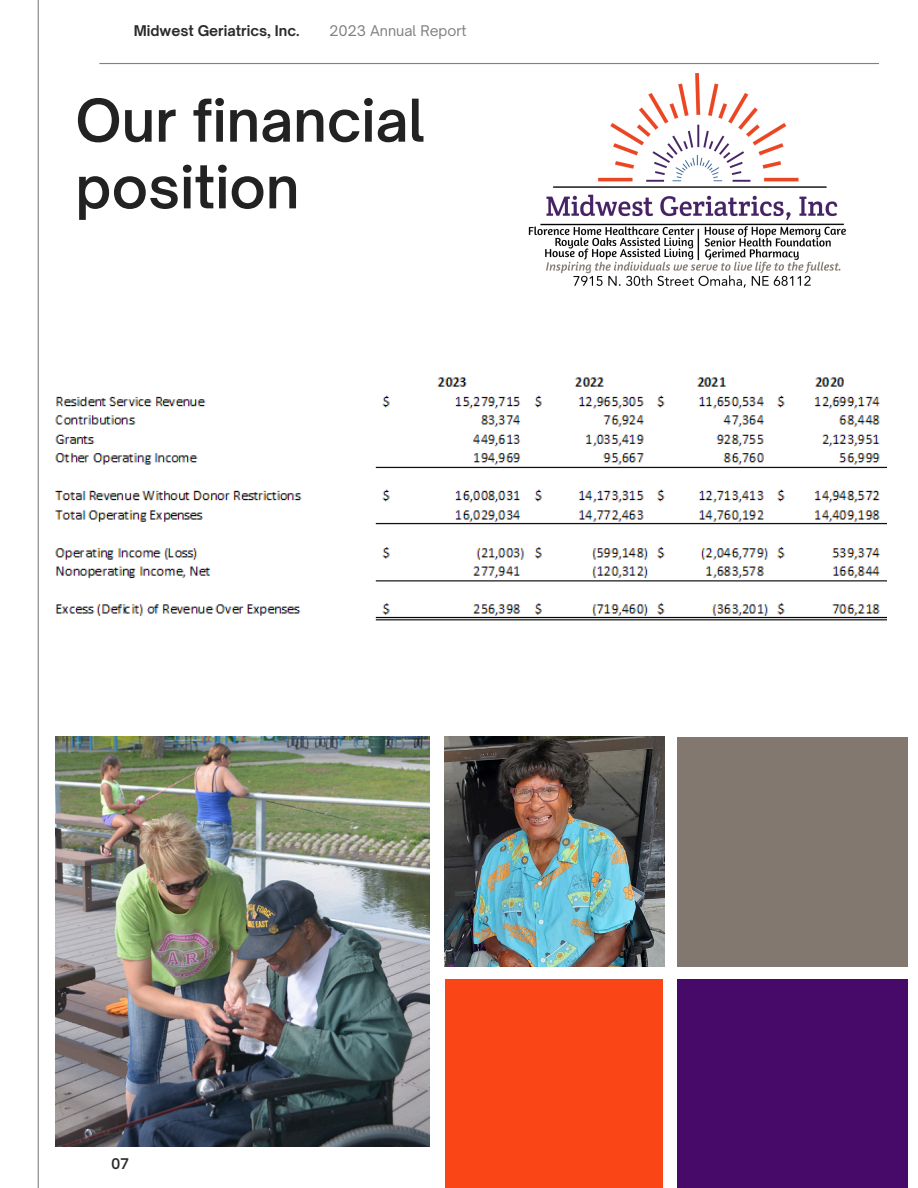
<style>
.page{position:relative;width:918px;height:1188px;background:#fff}
.page>*{position:absolute;margin:0;border:0;box-sizing:border-box;transform-origin:0 0}
.t1{font:600 56.4px/66.8px "Open Sauce One";color:#222}
.t2{font:700 14.1px "Open Sauce One";color:#2b2b2b}
.t3{font:14.1px "Open Sauce One";color:#808080}
.t4{font:600 14.1px "Open Sauce One";color:#2b2b2b}
</style>
<div class="page">
<div style="left:677px;top:979px;width:231px;height:209px;background:#470a68"></div>
<div style="left:445px;top:979px;width:218px;height:209px;background:#fa4616"></div>
<hr style="left:38px;top:0;width:1px;height:1188px;background:#808080">
<hr style="left:99px;top:63px;width:780px;height:1px;background:#808080">
<img style="left:528px;top:74px;width:318px;height:214px">
<img style="left:56px;top:737px;width:374px;height:409px">
<div style="left:677px;top:737px;width:230px;height:229px;background:#83786f"></div>
<img style="left:445px;top:737px;width:219px;height:229px">
<img style="left:54px;top:377px;width:833px;height:244px">
<p class="t2" style="left:134px;top:22px;width:167px">Midwest Geriatrics, Inc.</p>
<h2 class="t3" style="left:329px;top:22px;width:139px">2023 Annual Report</h2>
<p class="t1" style="left:75px;top:87px;width:351px">Our financial position</p>
<p class="t4" style="left:111px;top:1155px;width:19px">07</p>
</div>
